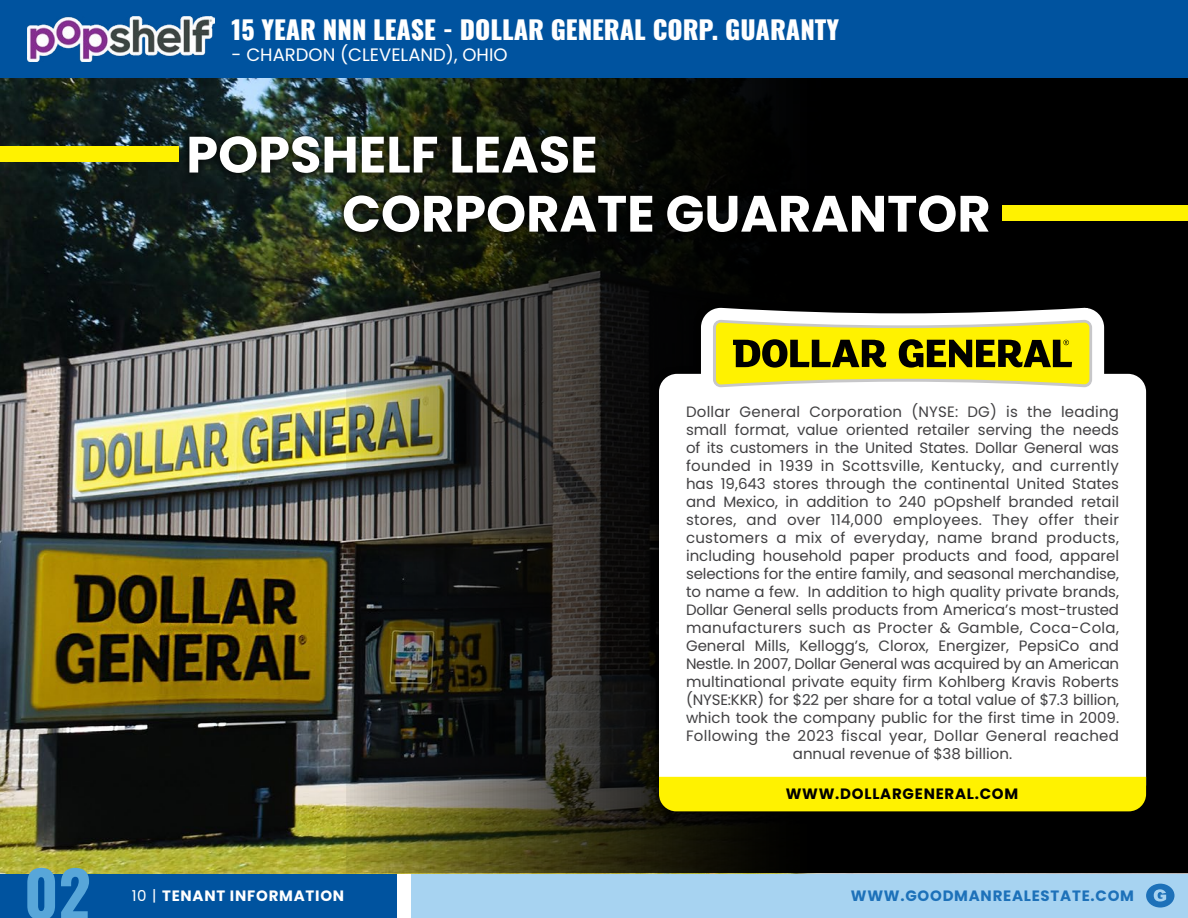
<style>
.page{position:relative;width:1188px;height:918px;background:#fff}
.page>*{position:absolute;margin:0;border:0;box-sizing:border-box;transform-origin:0 0}
.t1{font:700 62.85px "Oswald";color:#58a6d9}
.t2{font:700 51px/59.1px "Poppins";color:#fff}
.t3{font:800 25.5px "Oswald";color:#fff}
.t4{font:18px "Poppins";color:#fff}
.t5{font:15px/18px "Poppins";color:#414042;text-align:center}
.t6{font:700 15px "Poppins";letter-spacing:.05em;color:#1d71b9}
.t7{font:700 15px "Poppins";letter-spacing:.05em;color:#000}
.t8{font:700 15px "Poppins";letter-spacing:.05em;color:#fff}
.s1{font-weight:400}
</style>
<div class="page">
<div style="left:0;top:0;width:1188px;height:78px;background:#00539f"></div>
<div style="left:0;top:873px;width:397px;height:45px;background:#00539f"></div>
<div style="left:411px;top:873px;width:777px;height:45px;background:#a7d3f1"></div>
<svg style="left:1146px;top:884px;width:29px;height:24px"></svg>
<img style="left:27px;top:17px;width:187px;height:45px">
<img style="left:0;top:78px;width:346px;height:795px">
<img style="left:346px;top:78px;width:842px;height:795px">
<svg style="left:182px;top:128px;width:513px;height:113px"></svg>
<div style="left:651px;top:300px;width:504px;height:520px;background:#000"></div>
<div style="left:659px;top:374px;width:487px;height:403px;background:#fff"></div>
<div style="left:659px;top:777px;width:487px;height:34px;background:#fff200"></div>
<svg style="left:695px;top:78px;width:415px;height:327px"></svg>
<div style="left:1002px;top:205px;width:186px;height:16px;background:#fff200"></div>
<div style="left:0;top:147px;width:179px;height:15px;background:#fff200"></div>
<h3 class="t3" style="left:232px;top:17px;width:609px">15 YEAR NNN LEASE - DOLLAR GENERAL CORP. GUARANTY</h3>
<p class="t4" style="left:232px;top:45px;width:277px">- CHARDON (CLEVELAND), OHIO</p>
<h2 class="t2" style="left:342px;top:125px;width:650px;text-indent:-156px">POPSHELF LEASE<br>CORPORATE GUARANTOR</h2>
<h1 class="t1" style="left:24px;top:861px;width:68px">02</h1>
<p class="t5" style="left:686px;top:402px;width:435px">Dollar General Corporation (NYSE: DG) is the leading small format, value oriented retailer serving the needs of its customers in the United States. Dollar General was founded in 1939 in Scottsville, Kentucky, and currently has 19,643 stores through the continental United States and Mexico, in addition to 240 pOpshelf branded retail stores, and over 114,000 employees. They offer their customers a mix of everyday, name brand products, including household paper products and food, apparel selections for the entire family, and seasonal merchandise, to name a few. In addition to high quality private brands, Dollar General sells products from America’s most-trusted manufacturers such as Procter &amp; Gamble, Coca-Cola, General Mills, Kellogg’s, Clorox, Energizer, PepsiCo and Nestle. In 2007, Dollar General was acquired by an American multinational private equity firm Kohlberg Kravis Roberts (NYSE:KKR) for $22 per share for a total value of $7.3 billion, which took the company public for the first time in 2009.<br>Following the 2023 fiscal year, Dollar General reached annual revenue of $38 billion.</p>
<p class="t7" style="left:786px;top:785px;width:234px">WWW.DOLLARGENERAL.COM</p>
<p class="t8" style="left:132px;top:887px;width:214px"><span class="s1">10 |</span> TENANT INFORMATION</p>
<p class="t6" style="left:851px;top:887px;width:285px">WWW.GOODMANREALESTATE.COM</p>
</div>
